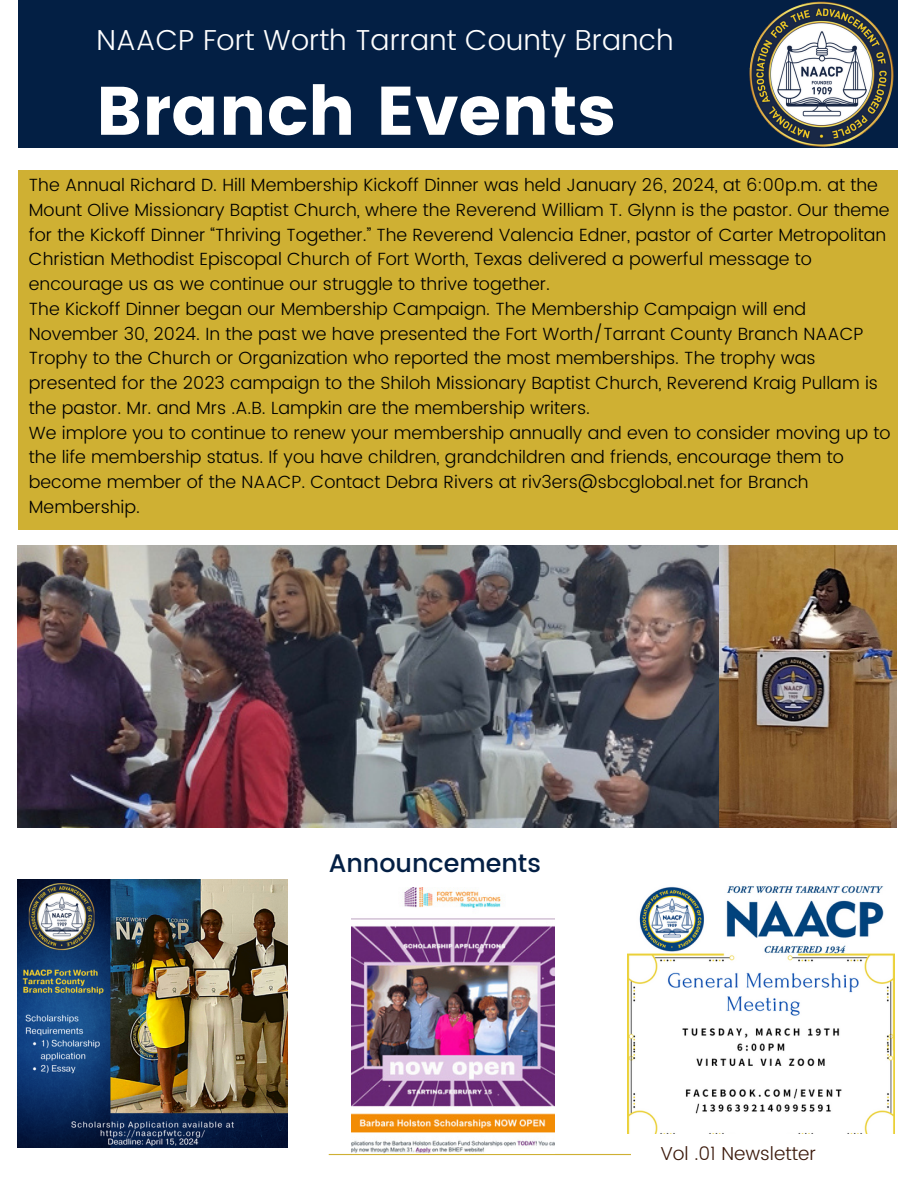
<style>
.page{position:relative;width:918px;height:1188px;background:#fff}
.page>*{position:absolute;margin:0;border:0;box-sizing:border-box;transform-origin:0 0}
.t1{font:68.4px "Poppins";color:#fff}
.t2{font:300 28.8px "Poppins";color:#fff}
.t3{font:500 25.35px "Poppins";color:#031f44}
.t4{font:300 18.75px "Poppins";color:#3c1a0c}
.t5{font:300 17.7px/24.8px "Poppins";color:#000}
</style>
<div class="page">
<img style="left:18px;top:880px;width:270px;height:267px">
<div style="left:18px;top:0;width:880px;height:148px;background:#031f44"></div>
<div style="left:18px;top:170px;width:880px;height:360px;background:#cfb033"></div>
<hr style="left:329px;top:1154px;width:302px;height:1px;background:#cfb033">
<img style="left:628px;top:886px;width:266px;height:248px">
<img style="left:351px;top:887px;width:204px;height:267px">
<img style="left:18px;top:545px;width:879px;height:282px">
<img style="left:749px;top:1px;width:145px;height:146px">
<p class="t2" style="left:97px;top:23px;width:579px">NAACP Fort Worth Tarrant County Branch</p>
<p class="t1" style="left:96px;top:71px;width:521px">Branch Events</p>
<p class="t5" style="left:29px;top:173px;width:862px">The Annual Richard D. Hill Membership Kickoff Dinner was held January 26, 2024, at 6:00p.m. at the Mount Olive Missionary Baptist Church, where the Reverend William T. Glynn is the pastor. Our theme for the Kickoff Dinner “Thriving Together.” The Reverend Valencia Edner, pastor of Carter Metropolitan Christian Methodist Episcopal Church of Fort Worth, Texas delivered a powerful message to encourage us as we continue our struggle to thrive together.</p>
<p class="t5" style="left:29px;top:296px;width:851px">The Kickoff Dinner began our Membership Campaign. The Membership Campaign will end November 30, 2024. In the past we have presented the Fort Worth/Tarrant County Branch NAACP Trophy to the Church or Organization who reported the most memberships. The trophy was presented for the 2023 campaign to the Shiloh Missionary Baptist Church, Reverend Kraig Pullam is the pastor. Mr. and Mrs .A.B. Lampkin are the membership writers.</p>
<p class="t5" style="left:29px;top:420px;width:863px">We implore you to continue to renew your membership annually and even to consider moving up to the life membership status. If you have children, grandchildren and friends, encourage them to become member of the NAACP. Contact Debra Rivers at riv3ers@sbcglobal.net for Branch Membership.</p>
<h3 class="t3" style="left:329px;top:848px;width:214px">Announcements</h3>
<p class="t4" style="left:660px;top:1142px;width:157px">Vol .01 Newsletter</p>
</div>
